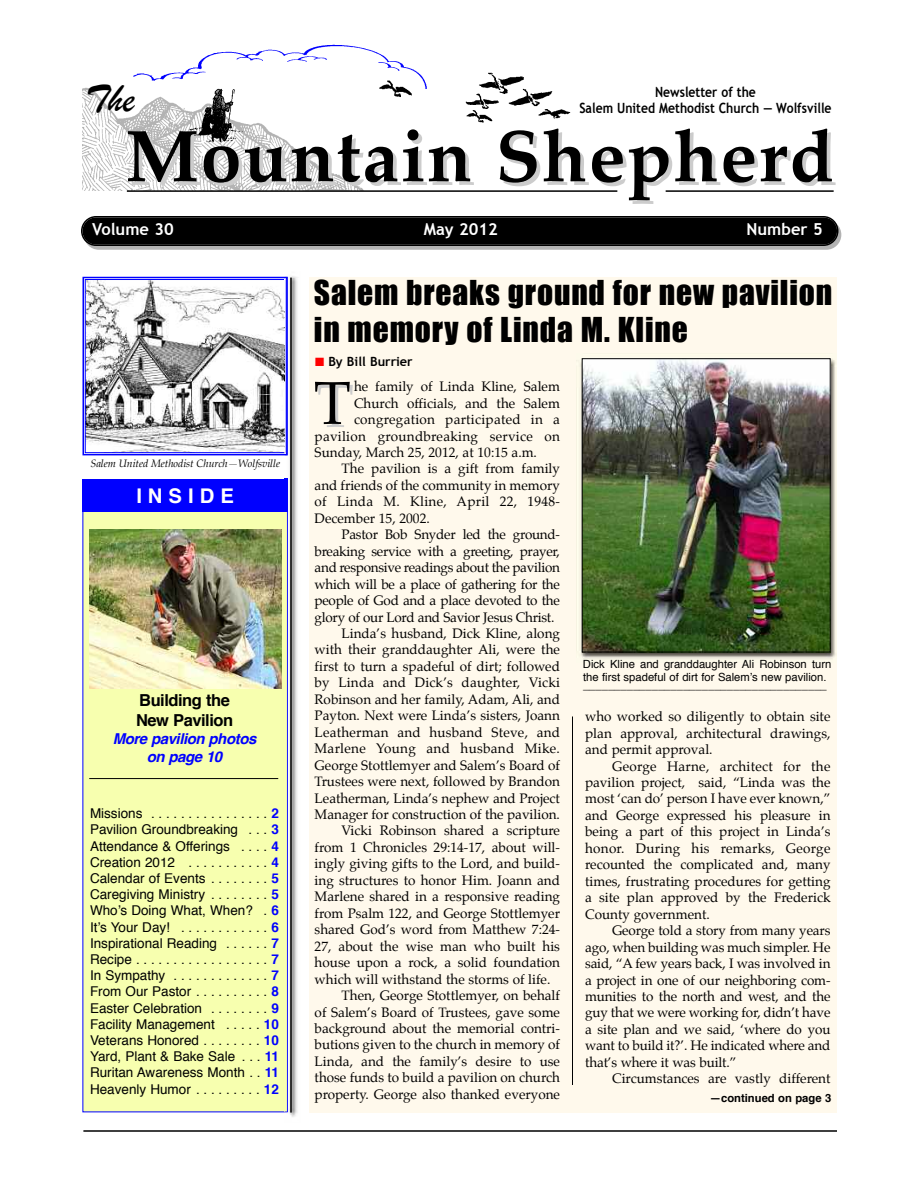
<style>
.page{position:relative;width:918px;height:1188px;background:#fff}
.page>*{position:absolute;margin:0;border:0;box-sizing:border-box;transform-origin:0 0}
.t1{font:700 73.5px "Palatino";letter-spacing:.02em;color:#000}
.t2{font:60.9px "Palatino";color:#000}
.t3{font:40.5px "Brush Script";color:#000}
.t4{font:31.5px/37.8px "Impact";letter-spacing:.025em;color:#000}
.t5{font:700 20.25px "Helvetica";letter-spacing:.295em;color:#fff}
.t6{font:700 16.5px "Trebuchet MS";color:#fff}
.t7{font:700 16.5px/19.8px "Helvetica";letter-spacing:-.03em;color:#000}
.t8{font:italic 700 15px/18px "Helvetica";letter-spacing:-.03em;color:#00f;text-align:center}
.t9{font:700 14.1px/16.5px "Trebuchet MS";color:#000;text-align:center;scale:.86 1}
.t10{font:13.5px/16.5px "Palatino";color:#000;text-align:justify}
.t11{font:13.5px/16.2px "Helvetica";color:#000;text-align:justify}
.t12{font:13.5px "Palatino";letter-spacing:-.02em;color:#000}
.t13{font:13.5px "Palatino";letter-spacing:.02em;color:#000}
.t14{font:700 12.75px "Trebuchet MS";color:#000}
.t15{font:11.25px/13.5px "Helvetica";color:#000}
.t16{font:700 11.25px "Helvetica";color:#000}
.t17{font:italic 10.5px "Palatino";letter-spacing:-.005em;color:#000}
.s1{font-weight:700;color:#00f}
.s2{color:#f00}
</style>
<div class="page">
<div style="left:84px;top:220px;width:757px;height:30px;background:#b3b3b3;border-radius:15px"></div>
<img style="left:82px;top:87px;width:282px;height:103px">
<hr style="left:127px;top:190px;width:490px;height:2px;background:#000">
<hr style="left:666px;top:190px;width:168px;height:2px;background:#000">
<svg style="left:81px;top:216px;width:757px;height:30px;background:#050505"></svg>
<hr style="left:83px;top:1130px;width:754px;height:2px;background:#000">
<img style="left:188px;top:88px;width:55px;height:56px">
<img style="left:108px;top:44px;width:319px;height:44px">
<img style="left:377px;top:80px;width:39px;height:17px">
<img style="left:465px;top:72px;width:106px;height:51px">
<div style="left:83px;top:484px;width:204px;height:628px;background:#f7ffaf"></div>
<div style="left:82px;top:479px;width:206px;height:33px;background:#00f"></div>
<hr style="left:89px;top:778px;width:189px;height:1px;background:#000">
<img style="left:87px;top:281px;width:196px;height:170px">
<div style="left:82px;top:277px;width:206px;height:178px;border:2px solid #00f"></div>
<div style="left:85px;top:279px;width:200px;height:174px;border:1px solid #00f"></div>
<img style="left:285px;top:276px;width:13px;height:841px">
<img style="left:285px;top:479px;width:3px;height:633px">
<hr style="left:290px;top:278px;width:2px;height:835px;background:#000">
<img style="left:89px;top:529px;width:193px;height:160px">
<div style="left:309px;top:277px;width:528px;height:835px;background:#fff9ec"></div>
<img style="left:580px;top:358px;width:256px;height:301px">
<img style="left:584px;top:360px;width:244px;height:290px">
<div style="left:582px;top:358px;width:248px;height:294px;border:1px solid #000"></div>
<hr style="left:572px;top:716px;width:1px;height:369px;background:#000">
<h3 class="t3" style="left:86px;top:75px;width:51px">The</h3>
<p class="t9" style="left:579px;top:84px;width:295px">Newsletter of the<br>Salem United Methodist Church — Wolfsville</p>
<h1 class="t1" style="left:125px;top:121px;width:710px">Mountain Shepherd</h1>
<p class="t6" style="left:92px;top:220px;width:83px">Volume 30</p>
<p class="t6" style="left:424px;top:220px;width:76px">May 2012</p>
<p class="t6" style="left:747px;top:220px;width:78px">Number 5</p>
<p class="t17" style="left:91px;top:459px;width:191px">Salem United Methodist Church—Wolfsville</p>
<h3 class="t5" style="left:136px;top:488px;width:99px">iNside</h3>
<p class="t7" style="left:136px;top:692px;width:99px">Building the<br>New Pavilion</p>
<p class="t8" style="left:113px;top:731px;width:145px">More pavilion photos on page 10</p>
<p class="t11" style="left:90px;top:806px;width:191px">Missions . . . . . . . . . . . . . . . . <span class="s1">2<br></span>Pavilion Groundbreaking . . . <span class="s1">3<br></span>Attendance &amp; Offerings . . . . <span class="s1">4<br></span>Creation 2012 . . . . . . . . . . . <span class="s1">4<br></span>Calendar of Events . . . . . . . . <span class="s1">5<br></span>Caregiving Ministry . . . . . . . . <span class="s1">5<br></span>Who’s Doing What, When? . <span class="s1">6<br></span>It’s Your Day! . . . . . . . . . . . . <span class="s1">6<br></span>Inspirational Reading . . . . . . <span class="s1">7<br></span>Recipe . . . . . . . . . . . . . . . . . . <span class="s1">7<br></span>In Sympathy . . . . . . . . . . . . . <span class="s1">7<br></span>From Our Pastor . . . . . . . . . . <span class="s1">8<br></span>Easter Celebration . . . . . . . . <span class="s1">9<br></span>Facility Management . . . . . <span class="s1">10<br></span>Veterans Honored . . . . . . . . <span class="s1">10<br></span>Yard, Plant &amp; Bake Sale . . . <span class="s1">11<br></span>Ruritan Awareness Month . . <span class="s1">11<br></span>Heavenly Humor . . . . . . . . . <span class="s1">12</span></p>
<h3 class="t4" style="left:314px;top:273px;width:520px">Salem breaks ground for new pavilion in memory of Linda M. Kline</h3>
<p class="t14" style="left:315px;top:354px;width:99px"><span class="s2">■</span> By Bill Burrier</p>
<h2 class="t2" style="left:314px;top:374px;width:39px">T</h2>
<p class="t10" style="left:354px;top:379px;width:208px">he family of Linda Kline, Salem</p>
<p class="t10" style="left:354px;top:396px;width:208px">Church officials, and the Salem</p>
<p class="t13" style="left:354px;top:413px;width:208px">congregation participated in a</p>
<p class="t13" style="left:315px;top:429px;width:247px">pavilion groundbreaking service on</p>
<p class="t10" style="left:315px;top:445px;width:224px">Sunday, March 25, 2012, at 10:15 a.m.</p>
<p class="t10" style="left:342px;top:462px;width:220px">The pavilion is a gift from family</p>
<p class="t10" style="left:315px;top:478px;width:247px">and friends of the community in memory</p>
<p class="t13" style="left:315px;top:495px;width:247px">of Linda M. Kline, April 22, 1948-</p>
<p class="t10" style="left:315px;top:511px;width:117px">December 15, 2002.</p>
<p class="t12" style="left:342px;top:528px;width:220px">Pastor Bob Snyder led the ground-</p>
<p class="t12" style="left:315px;top:545px;width:247px">breaking service with a greeting, prayer,</p>
<p class="t12" style="left:315px;top:561px;width:247px">and responsive readings about the pavilion</p>
<p class="t12" style="left:315px;top:578px;width:247px">which will be a place of gathering for the</p>
<p class="t12" style="left:315px;top:594px;width:247px">people of God and a place devoted to the</p>
<p class="t12" style="left:315px;top:610px;width:241px">glory of our Lord and Savior Jesus Christ.</p>
<p class="t10" style="left:342px;top:626px;width:220px">Linda’s husband, Dick Kline, along</p>
<p class="t10" style="left:315px;top:643px;width:247px">with their granddaughter Ali, were the</p>
<p class="t10" style="left:315px;top:659px;width:247px">first to turn a spadeful of dirt; followed</p>
<p class="t10" style="left:315px;top:675px;width:247px">by Linda and Dick’s daughter, Vicki</p>
<p class="t10" style="left:315px;top:692px;width:247px">Robinson and her family, Adam, Ali, and</p>
<p class="t10" style="left:315px;top:708px;width:247px">Payton. Next were Linda’s sisters, Joann</p>
<p class="t10" style="left:315px;top:725px;width:247px">Leatherman and husband Steve, and</p>
<p class="t13" style="left:315px;top:742px;width:247px">Marlene Young and husband Mike.</p>
<p class="t10" style="left:315px;top:758px;width:247px">George Stottlemyer and Salem’s Board of</p>
<p class="t10" style="left:315px;top:774px;width:247px">Trustees were next, followed by Brandon</p>
<p class="t10" style="left:315px;top:791px;width:247px">Leatherman, Linda’s nephew and Project</p>
<p class="t10" style="left:315px;top:807px;width:247px">Manager for construction of the pavilion.</p>
<p class="t10" style="left:342px;top:824px;width:220px">Vicki Robinson shared a scripture</p>
<p class="t10" style="left:315px;top:840px;width:247px">from 1 Chronicles 29:14-17, about will-</p>
<p class="t10" style="left:315px;top:856px;width:247px">ingly giving gifts to the Lord, and build-</p>
<p class="t10" style="left:315px;top:873px;width:247px">ing structures to honor Him. Joann and</p>
<p class="t10" style="left:315px;top:889px;width:247px">Marlene shared in a responsive reading</p>
<p class="t10" style="left:315px;top:906px;width:247px">from Psalm 122, and George Stottlemyer</p>
<p class="t10" style="left:315px;top:922px;width:247px">shared God’s word from Matthew 7:24-</p>
<p class="t10" style="left:315px;top:939px;width:247px">27, about the wise man who built his</p>
<p class="t10" style="left:315px;top:955px;width:247px">house upon a rock, a solid foundation</p>
<p class="t10" style="left:315px;top:972px;width:237px">which will withstand the storms of life.</p>
<p class="t10" style="left:342px;top:988px;width:220px">Then, George Stottlemyer, on behalf</p>
<p class="t10" style="left:315px;top:1005px;width:247px">of Salem’s Board of Trustees, gave some</p>
<p class="t10" style="left:315px;top:1021px;width:247px">background about the memorial contri-</p>
<p class="t10" style="left:315px;top:1038px;width:247px">butions given to the church in memory of</p>
<p class="t10" style="left:315px;top:1054px;width:247px">Linda, and the family’s desire to use</p>
<p class="t10" style="left:315px;top:1070px;width:247px">those funds to build a pavilion on church</p>
<p class="t10" style="left:315px;top:1087px;width:247px">property. George also thanked everyone</p>
<p class="t15" style="left:583px;top:658px;width:250px">Dick Kline and granddaughter Ali Robinson turn the first spadeful of dirt for Salem’s new pavilion.</p>
<p class="t15" style="left:583px;top:679px;width:245px">_______________________________________</p>
<p class="t10" style="left:585px;top:709px;width:247px">who worked so diligently to obtain site plan approval, architectural drawings, and permit approval.</p>
<p class="t10" style="left:585px;top:759px;width:247px;text-indent:27px">George Harne, architect for the pavilion project, said, “Linda was the most ‘can do’ person I have ever known,” and George expressed his pleasure in being a part of this project in Linda’s honor. During his remarks, George recounted the complicated and, many times, frustrating procedures for getting a site plan approved by the Frederick County government.</p>
<p class="t10" style="left:585px;top:923px;width:247px;text-indent:27px">George told a story from many years ago, when building was much simpler. He said, “A few years back, I was involved in a project in one of our neighboring com&shy;munities to the north and west, and the guy that we were working for, didn’t have a site plan and we said, ‘where do you want to build it?’. He indicated where and that’s where it was built.”</p>
<p class="t10" style="left:612px;top:1071px;width:220px">Circumstances are vastly different</p>
<p class="t16" style="left:710px;top:1093px;width:123px">—continued on page 3</p>
</div>
